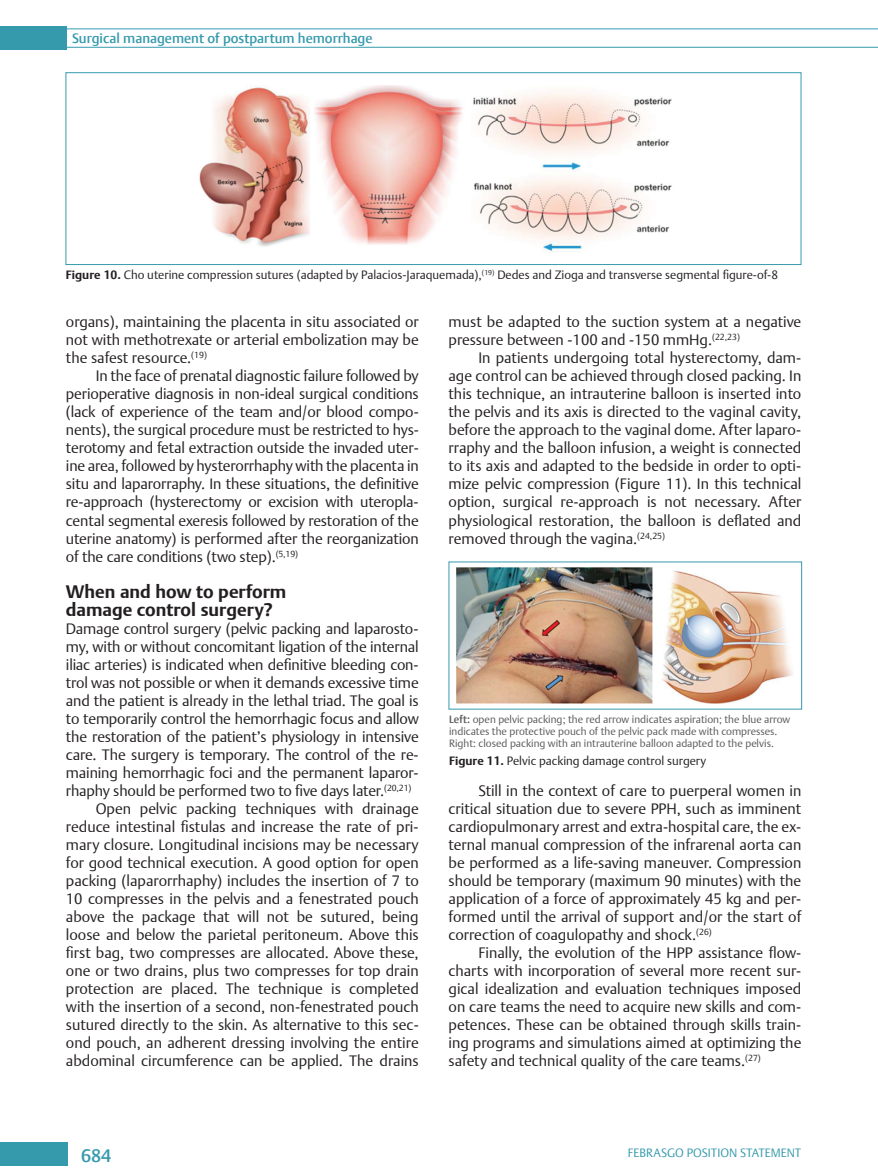
<style>
.page{position:relative;width:878px;height:1175px;background:#fff}
.page>*{position:absolute;margin:0;border:0;box-sizing:border-box;transform-origin:0 0}
.t1{font:700 18px/18px "Thieme Argo 2011";color:#231f20}
.t2{font:500 18px "Thieme Argo 2011";color:#369aad}
.t3{font:300 15px/18px "Thieme Argo 2011";letter-spacing:-.005em;color:#231f20;text-align:justify}
.t4{font:500 13.5px "Thieme Argo 2011";color:#369aad}
.t5{font:300 12px "Thieme Argo 2011";color:#231f20}
.t6{font:300 12px "Thieme Argo 2011";color:#369aad}
.t7{font:300 10.5px/12px "Thieme Argo 2011";color:#57585a}
.s1{font-weight:700}
.s2{font-weight:500}
</style>
<div class="page">
<div style="left:0;top:1142px;width:68px;height:23px;background:#369aad"></div>
<hr style="left:67px;top:47px;width:811px;height:1px;background:#369aad">
<hr style="left:67px;top:28px;width:811px;height:1px;background:#369aad">
<div style="left:0;top:26px;width:66px;height:24px;background:#369aad"></div>
<img style="left:199px;top:85px;width:473px;height:167px">
<div style="left:66px;top:72px;width:735px;height:193px;border:1px solid #369aad"></div>
<img style="left:457px;top:567px;width:336px;height:136px">
<p class="t4" style="left:72px;top:29px;width:302px">Surgical management of postpartum hemorrhage</p>
<p class="t5" style="left:66px;top:266px;width:713px"><span class="s1">Figure 10.</span> Cho uterine compression sutures (adapted by Palacios-Jaraquemada),<sup>(19)</sup> Dedes and Zioga and transverse segmental figure-of-8</p>
<p class="t3" style="left:66px;top:313px;width:354px">organs), maintaining the placenta in situ associated or not with methotrexate or arterial embolization may be the safest resource.<sup>(19)</sup></p>
<p class="t3" style="left:66px;top:367px;width:354px;text-indent:30px">In the face of prenatal diagnostic failure followed by perioperative diagnosis in non-ideal surgical conditions (lack of experience of the team and/or blood compo&shy;nents), the surgical procedure must be restricted to hys&shy;terotomy and fetal extraction outside the invaded uter&shy;ine area, followed by hysterorrhaphy with the placenta in situ and laparorraphy. In these situations, the definitive re-approach (hysterectomy or excision with uteropla&shy;cental segmental exeresis followed by restoration of the uterine anatomy) is performed after the reorganization of the care conditions (two step).<sup>(5,19)</sup></p>
<p class="t1" style="left:66px;top:582px;width:222px">When and how to perform damage control surgery?</p>
<p class="t3" style="left:66px;top:619px;width:354px">Damage control surgery (pelvic packing and laparosto-</p>
<p class="t3" style="left:66px;top:637px;width:354px">my, with or without concomitant ligation of the internal</p>
<p class="t3" style="left:66px;top:655px;width:354px">iliac arteries) is indicated when definitive bleeding con-</p>
<p class="t3" style="left:66px;top:673px;width:354px">trol was not possible or when it demands excessive time</p>
<p class="t3" style="left:66px;top:691px;width:354px">and the patient is already in the lethal triad. The goal is</p>
<p class="t3" style="left:66px;top:709px;width:354px">to temporarily control the hemorrhagic focus and allow</p>
<p class="t3" style="left:66px;top:727px;width:354px">the restoration of the patient’s physiology in intensive</p>
<p class="t3" style="left:66px;top:745px;width:354px">care. The surgery is temporary. The control of the re-</p>
<p class="t3" style="left:66px;top:763px;width:354px">maining hemorrhagic foci and the permanent laparor-</p>
<p class="t3" style="left:66px;top:781px;width:347px">rhaphy should be performed two to five days later.<sup>(20,21)</sup></p>
<p class="t3" style="left:96px;top:799px;width:324px">Open pelvic packing techniques with drainage</p>
<p class="t3" style="left:66px;top:817px;width:354px">reduce intestinal fistulas and increase the rate of pri-</p>
<p class="t3" style="left:66px;top:835px;width:354px">mary closure. Longitudinal incisions may be necessary</p>
<p class="t3" style="left:66px;top:853px;width:354px">for good technical execution. A good option for open</p>
<p class="t3" style="left:66px;top:871px;width:354px">packing (laparorrhaphy) includes the insertion of 7 to</p>
<p class="t3" style="left:66px;top:889px;width:354px">10 compresses in the pelvis and a fenestrated pouch</p>
<p class="t3" style="left:66px;top:907px;width:354px">above the package that will not be sutured, being</p>
<p class="t3" style="left:66px;top:925px;width:354px">loose and below the parietal peritoneum. Above this</p>
<p class="t3" style="left:66px;top:943px;width:354px">first bag, two compresses are allocated. Above these,</p>
<p class="t3" style="left:66px;top:961px;width:354px">one or two drains, plus two compresses for top drain</p>
<p class="t3" style="left:66px;top:979px;width:354px">protection are placed. The technique is completed</p>
<p class="t3" style="left:66px;top:997px;width:354px">with the insertion of a second, non-fenestrated pouch</p>
<p class="t3" style="left:66px;top:1015px;width:354px">sutured directly to the skin. As alternative to this sec-</p>
<p class="t3" style="left:66px;top:1033px;width:354px">ond pouch, an adherent dressing involving the entire</p>
<p class="t3" style="left:66px;top:1051px;width:354px">abdominal circumference can be applied. The drains</p>
<p class="t3" style="left:448px;top:313px;width:354px">must be adapted to the suction system at a negative pressure between -100 and -150 mmHg.<sup>(22,23)</sup></p>
<p class="t3" style="left:448px;top:349px;width:354px;text-indent:30px">In patients undergoing total hysterectomy, dam&shy;age control can be achieved through closed packing. In this technique, an intrauterine balloon is inserted into the pelvis and its axis is directed to the vaginal cavity, before the approach to the vaginal dome. After laparo&shy;rraphy and the balloon infusion, a weight is connected to its axis and adapted to the bedside in order to opti&shy;mize pelvic compression (Figure 11). In this technical option, surgical re-approach is not necessary. After physiological restoration, the balloon is deflated and removed through the vagina.<sup>(24,25)</sup></p>
<p class="t7" style="left:449px;top:713px;width:343px"><span class="s2">Left:</span> open pelvic packing; the red arrow indicates aspiration; the blue arrow indicates the protective pouch of the pelvic pack made with compresses.<br>Right: closed packing with an intrauterine balloon adapted to the pelvis.</p>
<p class="t5" style="left:449px;top:753px;width:259px"><span class="s1">Figure 11.</span> Pelvic packing damage control surgery</p>
<p class="t3" style="left:448px;top:781px;width:354px;text-indent:30px">Still in the context of care to puerperal women in critical situation due to severe PPH, such as imminent cardiopulmonary arrest and extra-hospital care, the ex&shy;ternal manual compression of the infrarenal aorta can be performed as a life-saving maneuver. Compression should be temporary (maximum 90 minutes) with the application of a force of approximately 45 kg and per&shy;formed until the arrival of support and/or the start of correction of coagulopathy and shock.<sup>(26)</sup></p>
<p class="t3" style="left:448px;top:943px;width:354px;text-indent:30px">Finally, the evolution of the HPP assistance flow&shy;charts with incorporation of several more recent sur&shy;gical idealization and evaluation techniques imposed on care teams the need to acquire new skills and com&shy;petences. These can be obtained through skills train&shy;ing programs and simulations aimed at optimizing the safety and technical quality of the care teams.<sup>(27)</sup></p>
<p class="t2" style="left:81px;top:1143px;width:32px">684</p>
<p class="t6" style="left:627px;top:1145px;width:175px">FEBRASGO POSITION STATEMENT</p>
</div>
